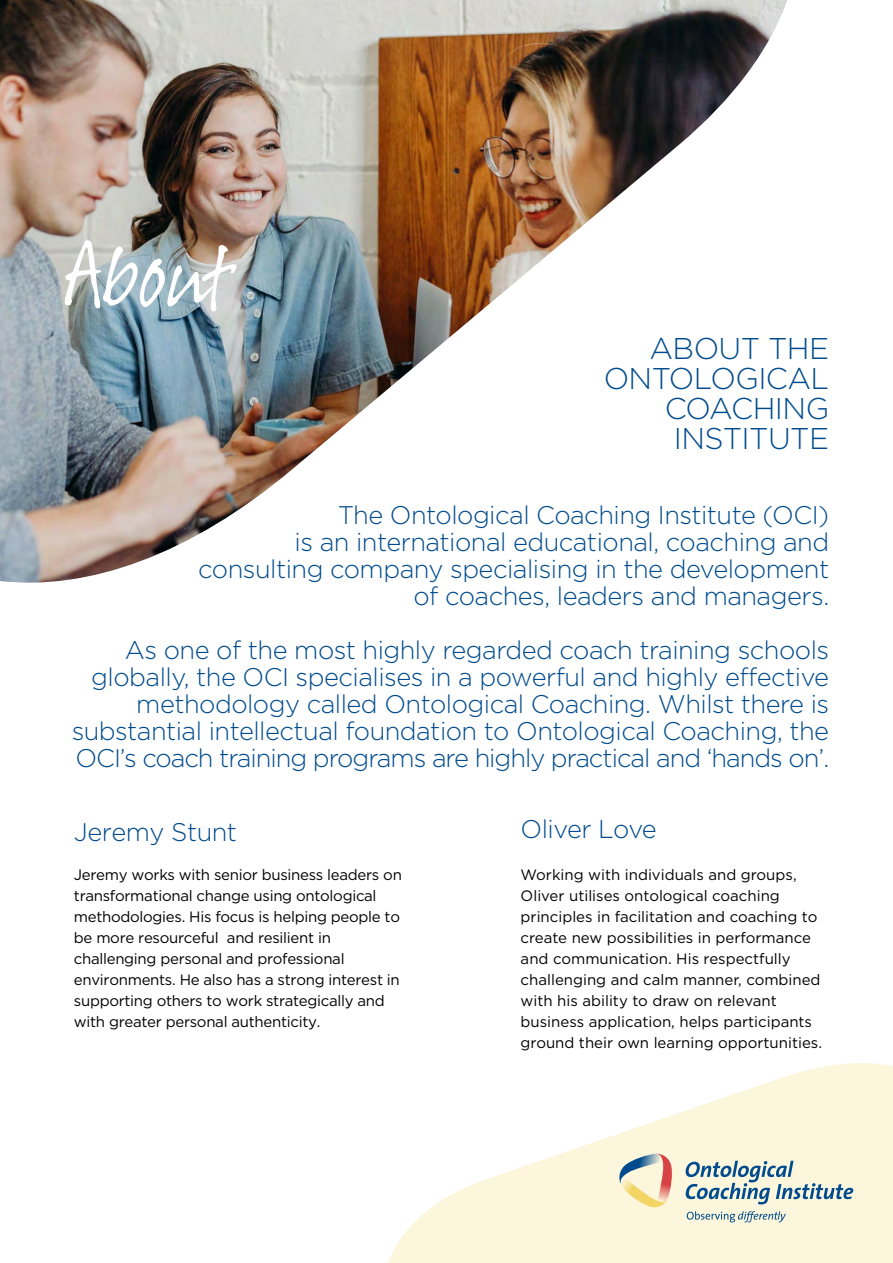
<style>
.page{position:relative;width:893px;height:1263px;background:#fff}
.page>*{position:absolute;margin:0;border:0;box-sizing:border-box;transform-origin:0 0}
.t1{font:108px "Suomi Hand Script";letter-spacing:.02em;color:#fff}
.t2{font:300 30px/30px "Gotham HTF";letter-spacing:-.02em;color:#004b8d;text-align:right}
.t3{font:300 25.5px/27px "Gotham HTF";letter-spacing:-.02em;color:#004b8d;text-align:right}
.t4{font:15px/21px "Gotham HTF";color:#000}
.t5{font:15px/21px "Gotham HTF";letter-spacing:-.02em;color:#000}
</style>
<div class="page">
<svg style="left:388px;top:1063px;width:505px;height:200px;fill:#fcf6dd"></svg>
<img style="left:0;top:0;width:787px;height:583px">
<svg style="left:618px;top:1154px;width:55px;height:53px;background:#dccbb4"></svg>
<svg style="left:686px;top:1161px;width:167px;height:43px;background:#bdcbc8"></svg>
<svg style="left:687px;top:1211px;width:99px;height:11px"></svg>
<h1 class="t1" style="left:64px;top:224px;width:171px">About</h1>
<p class="t2" style="left:604px;top:333px;width:227px">ABOUT THE<br>ONTOLOGICAL<br>COACHING<br>INSTITUTE</p>
<p class="t3" style="left:198px;top:501px;width:632px">The Ontological Coaching Institute (OCI)<br>is an international educational, coaching and consulting company specialising in the development of coaches, leaders and managers.</p>
<p class="t3" style="left:72px;top:636px;width:759px">As one of the most highly regarded coach training schools globally, the OCI specialises in a powerful and highly effective methodology called Ontological Coaching. Whilst there is substantial intellectual foundation to Ontological Coaching, the OCI’s coach training programs are highly practical and ‘hands on’.</p>
<p class="t3" style="left:74px;top:818px;width:165px">Jeremy Stunt</p>
<p class="t5" style="left:74px;top:864px;width:330px">Jeremy works with senior business leaders on transformational change using ontological methodologies. His focus is helping people to be more resourceful and resilient in challenging personal and professional environments. He also has a strong interest in supporting others to work strategically and with greater personal authenticity.</p>
<p class="t3" style="left:521px;top:815px;width:138px">Oliver Love</p>
<p class="t4" style="left:521px;top:864px;width:303px">Working with individuals and groups, Oliver utilises ontological coaching principles in facilitation and coaching to create new possibilities in performance and communication. His respectfully challenging and calm manner, combined with his ability to draw on relevant business application, helps participants ground their own learning opportunities.</p>
</div>
